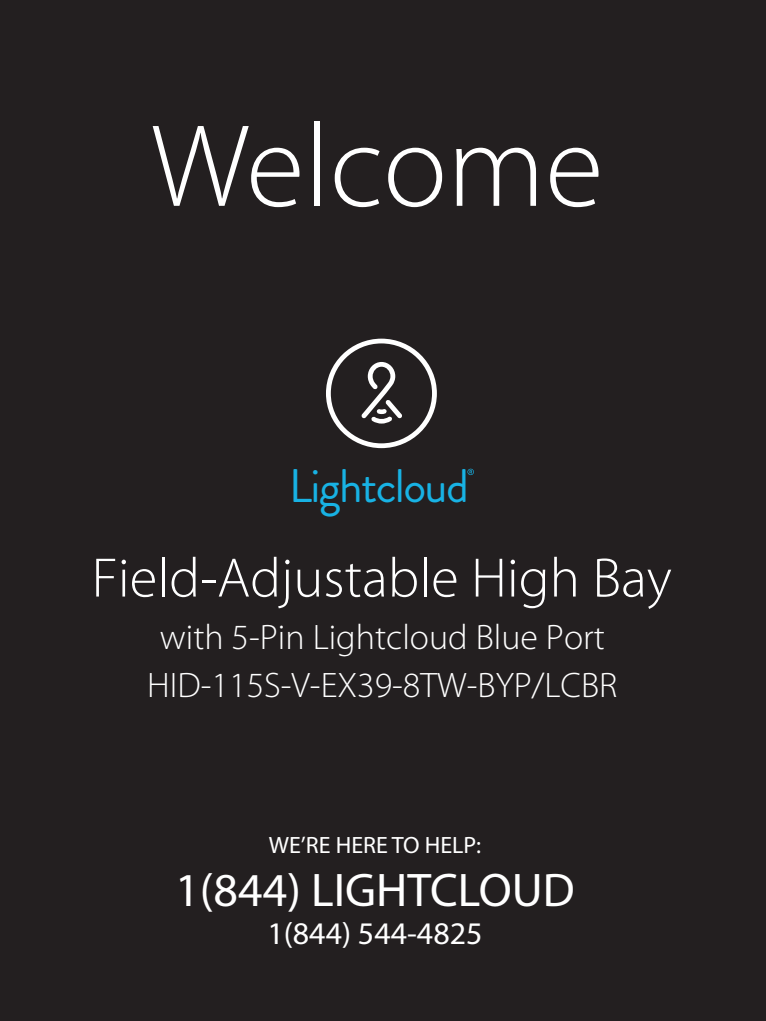
<style>
.page{position:relative;width:766px;height:1021px;background:#fff}
.page>*{position:absolute;margin:0;border:0;box-sizing:border-box;transform-origin:0 0}
.t1{font:300 118.4px "Myriad Pro";color:#fff}
.t2{font:300 56px "Myriad Pro";color:#fff}
.t3{font:47.2px "Myriad Pro";color:#fff}
.t4{font:47.2px "Brandon Grotesque";letter-spacing:-.035em;color:#18b2e4}
.t5{font:300 35.6px "Myriad Pro";color:#fff}
.t6{font:31.6px "Myriad Pro";color:#fff}
.t7{font:23.6px "Myriad Pro";color:#fff}
</style>
<div class="page">
<div style="left:0;top:0;width:765px;height:1020px;background:#231f20"></div>
<svg style="left:467px;top:468px;width:7px;height:7px"></svg>
<svg style="left:326px;top:338px;width:111px;height:110px"></svg>
<h1 class="t1" style="left:151px;top:95px;width:454px">Welcome</h1>
<h3 class="t4" style="left:289px;top:453px;width:181px">Lightcloud</h3>
<h2 class="t2" style="left:92px;top:544px;width:581px">Field-Adjustable High Bay</h2>
<p class="t5" style="left:160px;top:616px;width:446px">with 5-Pin Lightcloud Blue Port</p>
<p class="t5" style="left:147px;top:663px;width:471px">HID-115S-V-EX39-8TW-BYP/LCBR</p>
<p class="t7" style="left:269px;top:832px;width:213px">WE’RE HERE TO HELP:</p>
<h3 class="t3" style="left:175px;top:864px;width:401px">1(844) LIGHTCLOUD</h3>
<p class="t6" style="left:267px;top:915px;width:217px">1(844) 544-4825</p>
</div>
